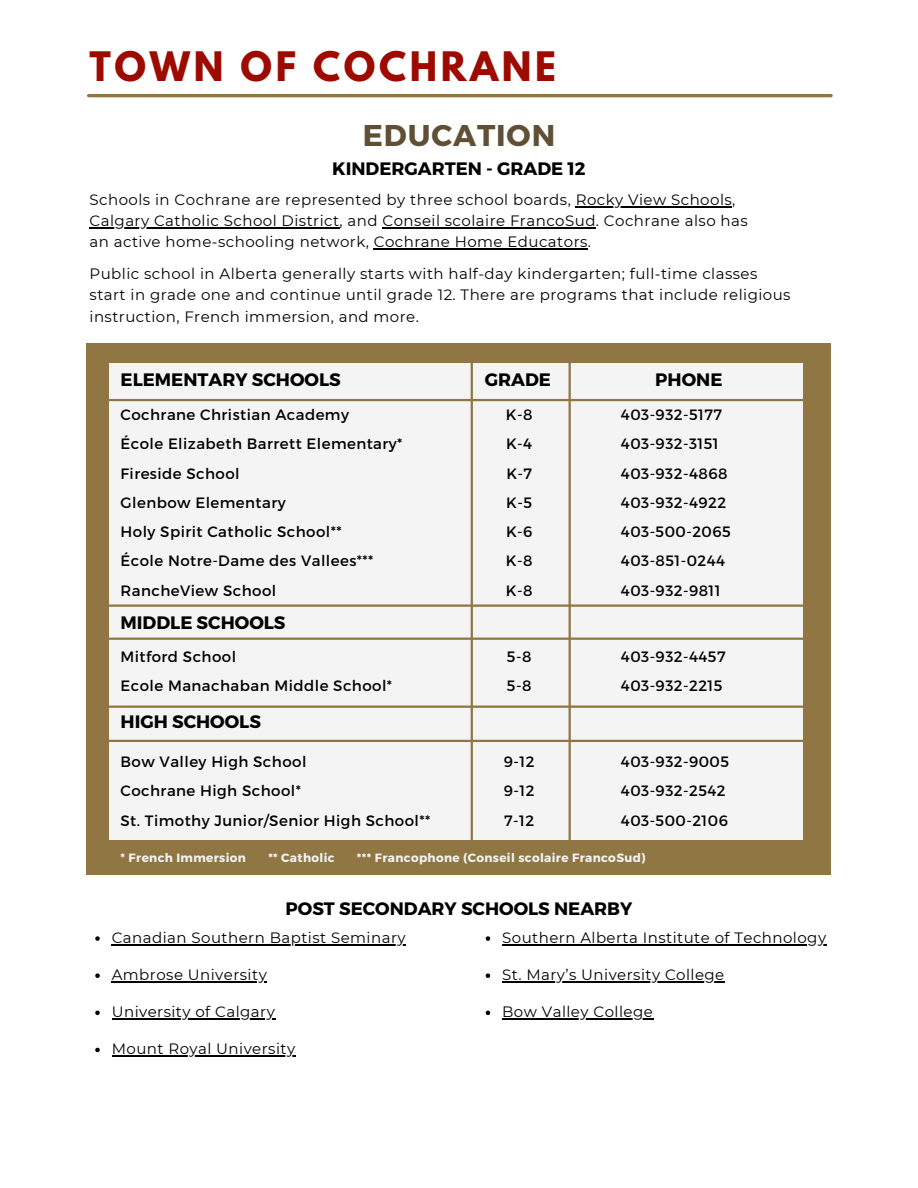
<style>
.page{position:relative;width:918px;height:1188px;background:#fff}
.page>*{position:absolute;margin:0;border:0;box-sizing:border-box;transform-origin:0 0}
.t1{font:700 36px "League Spartan";letter-spacing:.1em;color:#9c0a00}
.t2{font:700 30px "Montserrat";letter-spacing:.03em;color:#5f4f35}
.t3{font:700 18px "Montserrat";color:#000}
.t4{font:15px/21.3px "Montserrat";letter-spacing:.03em;color:#000}
.t5{font:700 12px "Montserrat";letter-spacing:.03em;color:#f4f4f4}
</style>
<div class="page">
<hr style="left:89px;top:94px;width:742px;height:3px;background:#8f7643">
<hr style="left:576px;top:206px;width:156px;height:1px;background:#000">
<hr style="left:90px;top:227px;width:250px;height:2px;background:#000">
<hr style="left:383px;top:227px;width:213px;height:2px;background:#000">
<hr style="left:374px;top:249px;width:214px;height:1px;background:#000">
<div style="left:86px;top:343px;width:745px;height:532px;background:#8f7643"></div>
<div style="left:109px;top:363px;width:693px;height:477px;background:#f4f4f4"></div>
<hr style="left:91px;top:399px;width:726px;height:2px;background:#8f7643">
<hr style="left:471px;top:348px;width:2px;height:498px;background:#8f7643">
<hr style="left:569px;top:359px;width:2px;height:487px;background:#8f7643">
<hr style="left:93px;top:605px;width:725px;height:2px;background:#8f7643">
<hr style="left:91px;top:706px;width:726px;height:2px;background:#8f7643">
<hr style="left:99px;top:638px;width:726px;height:2px;background:#8f7643">
<hr style="left:96px;top:740px;width:726px;height:2px;background:#8f7643">
<svg style="left:95px;top:936px;width:5px;height:5px"></svg>
<hr style="left:112px;top:944px;width:294px;height:1px;background:#000">
<svg style="left:95px;top:973px;width:5px;height:5px"></svg>
<hr style="left:112px;top:981px;width:155px;height:1px;background:#000">
<svg style="left:95px;top:1011px;width:5px;height:4px"></svg>
<hr style="left:112px;top:1018px;width:163px;height:2px;background:#000">
<svg style="left:95px;top:1048px;width:5px;height:4px"></svg>
<hr style="left:112px;top:1056px;width:184px;height:1px;background:#000">
<svg style="left:486px;top:936px;width:4px;height:5px"></svg>
<hr style="left:502px;top:944px;width:325px;height:1px;background:#000">
<svg style="left:486px;top:973px;width:4px;height:5px"></svg>
<hr style="left:502px;top:981px;width:223px;height:1px;background:#000">
<svg style="left:486px;top:1011px;width:4px;height:4px"></svg>
<hr style="left:502px;top:1018px;width:151px;height:2px;background:#000">
<p class="t1" style="left:90px;top:49px;width:468px">TOWN OF COCHRANE</p>
<p class="t2" style="left:363px;top:115px;width:194px">EDUCATION</p>
<p class="t3" style="left:332px;top:157px;width:255px">KINDERGARTEN - GRADE 12</p>
<p class="t4" style="left:90px;top:189px;width:647px">Schools in Cochrane are represented by three school boards, Rocky View Schools,</p>
<p class="t4" style="left:90px;top:210px;width:660px">Calgary Catholic School District, and Conseil scolaire FrancoSud. Cochrane also has</p>
<p class="t4" style="left:90px;top:231px;width:503px">an active home-schooling network, Cochrane Home Educators.</p>
<p class="t4" style="left:90px;top:263px;width:669px">Public school in Alberta generally starts with half-day kindergarten; full-time classes</p>
<p class="t4" style="left:90px;top:284px;width:703px">start in grade one and continue until grade 12. There are programs that include religious instruction, French immersion, and more.</p>
<p class="t3" style="left:121px;top:367px;width:222px">ELEMENTARY SCHOOLS</p>
<p class="t3" style="left:485px;top:367px;width:68px">GRADE</p>
<p class="t3" style="left:655px;top:367px;width:69px">PHONE</p>
<p class="t4" style="left:506px;top:403px;width:28px">K-8</p>
<p class="t4" style="left:506px;top:433px;width:28px">K-4</p>
<p class="t4" style="left:506px;top:462px;width:27px">K-7</p>
<p class="t4" style="left:506px;top:491px;width:27px">K-5</p>
<p class="t4" style="left:506px;top:520px;width:28px">K-6</p>
<p class="t4" style="left:506px;top:550px;width:28px">K-8</p>
<p class="t4" style="left:506px;top:579px;width:28px">K-8</p>
<p class="t4" style="left:121px;top:403px;width:230px">Cochrane Christian Academy</p>
<p class="t4" style="left:121px;top:433px;width:283px">École Elizabeth Barrett Elementary*</p>
<p class="t4" style="left:121px;top:462px;width:121px">Fireside School</p>
<p class="t4" style="left:121px;top:491px;width:167px">Glenbow Elementary</p>
<p class="t4" style="left:121px;top:520px;width:223px">Holy Spirit Catholic School**</p>
<p class="t4" style="left:121px;top:550px;width:254px">École Notre-Dame des Vallees***</p>
<p class="t4" style="left:121px;top:579px;width:157px">RancheView School</p>
<p class="t4" style="left:621px;top:403px;width:103px">403-932-5177</p>
<p class="t4" style="left:621px;top:433px;width:99px">403-932-3151</p>
<p class="t4" style="left:621px;top:462px;width:108px">403-932-4868</p>
<p class="t4" style="left:621px;top:491px;width:107px">403-932-4922</p>
<p class="t4" style="left:621px;top:520px;width:111px">403-500-2065</p>
<p class="t4" style="left:621px;top:550px;width:106px">403-851-0244</p>
<p class="t4" style="left:621px;top:579px;width:101px">403-932-9811</p>
<p class="t3" style="left:121px;top:610px;width:166px">MIDDLE SCHOOLS</p>
<p class="t4" style="left:121px;top:645px;width:117px">Mitford School</p>
<p class="t4" style="left:121px;top:674px;width:273px">Ecole Manachaban Middle School*</p>
<p class="t3" style="left:121px;top:710px;width:142px">HIGH SCHOOLS</p>
<p class="t4" style="left:121px;top:750px;width:187px">Bow Valley High School</p>
<p class="t4" style="left:121px;top:780px;width:182px">Cochrane High School*</p>
<p class="t4" style="left:121px;top:809px;width:311px">St. Timothy Junior/Senior High School**</p>
<p class="t4" style="left:507px;top:645px;width:26px">5-8</p>
<p class="t4" style="left:507px;top:674px;width:26px">5-8</p>
<p class="t4" style="left:504px;top:750px;width:32px">9-12</p>
<p class="t4" style="left:504px;top:780px;width:32px">9-12</p>
<p class="t4" style="left:504px;top:809px;width:32px">7-12</p>
<p class="t4" style="left:621px;top:645px;width:106px">403-932-4457</p>
<p class="t4" style="left:621px;top:674px;width:103px">403-932-2215</p>
<p class="t4" style="left:621px;top:750px;width:110px">403-932-9005</p>
<p class="t4" style="left:621px;top:780px;width:106px">403-932-2542</p>
<p class="t4" style="left:621px;top:809px;width:108px">403-500-2106</p>
<p class="t5" style="left:121px;top:850px;width:127px">* French Immersion</p>
<p class="t5" style="left:268px;top:850px;width:68px">** Catholic</p>
<p class="t5" style="left:357px;top:850px;width:290px">*** Francophone (Conseil scolaire FrancoSud)</p>
<p class="t3" style="left:286px;top:897px;width:348px">POST SECONDARY SCHOOLS NEARBY</p>
<p class="t4" style="left:112px;top:927px;width:295px">Canadian Southern Baptist Seminary</p>
<p class="t4" style="left:112px;top:964px;width:157px">Ambrose University</p>
<p class="t4" style="left:112px;top:1001px;width:165px">University of Calgary</p>
<p class="t4" style="left:112px;top:1038px;width:185px">Mount Royal University</p>
<p class="t4" style="left:502px;top:927px;width:325px">Southern Alberta Institute of Technology</p>
<p class="t4" style="left:502px;top:964px;width:224px">St. Mary’s University College</p>
<p class="t4" style="left:502px;top:1001px;width:152px">Bow Valley College</p>
</div>
